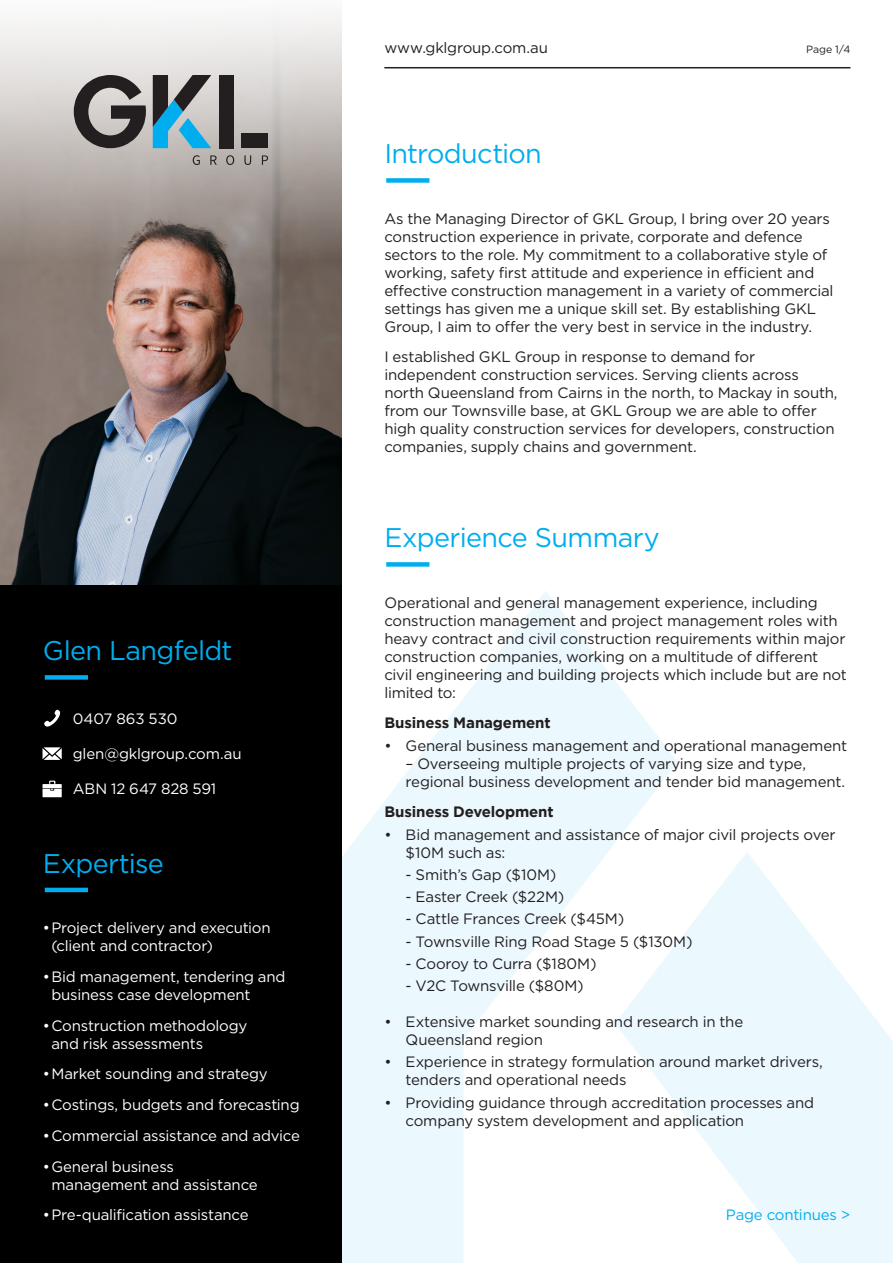
<style>
.page{position:relative;width:893px;height:1263px;background:#fff}
.page>*{position:absolute;margin:0;border:0;box-sizing:border-box;transform-origin:0 0}
.Section_Title{font:27px "Gotham";letter-spacing:-.025em;color:#00aeef}
._9pts_Regular_Left{font:15px/18px "Gotham";letter-spacing:-.015em;color:#231f20}
._9pts_Regular_Left-2{font:15px/18px "Gotham";letter-spacing:-.015em;color:#fff}
._9pts_Regular_Left-3{font:700 15px "Gotham";letter-spacing:-.01em;color:#231f20}
._9pts_Regular_Left-4{font:15px "Gotham";letter-spacing:-.015em;color:#00aeef}
._9pts_Regular_Left-5{font:10.5px "Gotham";color:#231f20}
</style>
<div class="page">
<svg style="left:678px;top:852px;width:215px;height:411px;fill:#ebf8fd"></svg>
<svg style="left:342px;top:591px;width:336px;height:672px;fill:#ebf8fd"></svg>
<div style="left:386px;top:178px;width:43px;height:5px;background:#00aeef"></div>
<div style="left:0;top:390px;width:342px;height:873px;background:#000001"></div>
<img style="left:0;top:263px;width:342px;height:322px">
<svg style="left:0;top:14px;width:342px;height:249px"></svg>
<div style="left:219px;top:75px;width:15px;height:73px;background:#231f20"></div>
<div style="left:241px;top:134px;width:27px;height:14px;background:#231f20"></div>
<svg style="left:74px;top:75px;width:72px;height:73px"></svg>
<svg style="left:153px;top:75px;width:58px;height:73px"></svg>
<svg style="left:193px;top:155px;width:7px;height:10px"></svg>
<svg style="left:210px;top:155px;width:7px;height:10px"></svg>
<svg style="left:226px;top:155px;width:8px;height:10px"></svg>
<svg style="left:244px;top:155px;width:7px;height:10px"></svg>
<svg style="left:262px;top:155px;width:6px;height:10px"></svg>
<svg style="left:44px;top:709px;width:17px;height:18px"></svg>
<svg style="left:43px;top:747px;width:19px;height:13px"></svg>
<svg style="left:43px;top:781px;width:19px;height:16px"></svg>
<hr style="left:45px;top:888px;width:43px;height:4px;background:#00aeef">
<div style="left:45px;top:675px;width:43px;height:5px;background:#00aeef"></div>
<div style="left:386px;top:562px;width:43px;height:5px;background:#00aeef"></div>
<hr style="left:384px;top:67px;width:466px;height:1px;background:#231f20">
<p class="Section_Title" style="left:43px;top:636px;width:191px">Glen Langfeldt</p>
<p class="_9pts_Regular_Left-2" style="left:73px;top:709px;width:106px">0407 863 530</p>
<p class="_9pts_Regular_Left-2" style="left:73px;top:744px;width:170px">glen@gklgroup.com.au</p>
<p class="_9pts_Regular_Left-2" style="left:73px;top:780px;width:145px">ABN 12 647 828 591</p>
<p class="Section_Title" style="left:43px;top:848px;width:122px">Expertise</p>
<p class="_9pts_Regular_Left-2" style="left:51px;top:918px;width:221px;text-indent:-9px">•Project delivery and execution (client and contractor)</p>
<p class="_9pts_Regular_Left-2" style="left:51px;top:967px;width:236px;text-indent:-9px">•Bid management, tendering and business case development</p>
<p class="_9pts_Regular_Left-2" style="left:51px;top:1016px;width:197px;text-indent:-9px">•Construction methodology and risk assessments</p>
<p class="_9pts_Regular_Left-2" style="left:43px;top:1065px;width:226px">•Market sounding and strategy</p>
<p class="_9pts_Regular_Left-2" style="left:43px;top:1095px;width:258px">•Costings, budgets and forecasting</p>
<p class="_9pts_Regular_Left-2" style="left:43px;top:1126px;width:259px">•Commercial assistance and advice</p>
<p class="_9pts_Regular_Left-2" style="left:51px;top:1157px;width:208px;text-indent:-9px">•General business management and assistance</p>
<p class="_9pts_Regular_Left-2" style="left:43px;top:1206px;width:207px">•Pre-qualification assistance</p>
<p class="_9pts_Regular_Left" style="left:384px;top:39px;width:165px">www.gklgroup.com.au</p>
<p class="_9pts_Regular_Left-5" style="left:806px;top:44px;width:46px">Page 1/4</p>
<p class="Section_Title" style="left:384px;top:139px;width:159px">Introduction</p>
<p class="_9pts_Regular_Left" style="left:384px;top:209px;width:451px">As the Managing Director of GKL Group, I bring over 20 years construction experience in private, corporate and defence sectors to the role. My commitment to a collaborative style of working, safety first attitude and experience in efficient and effective construction management in a variety of commercial settings has given me a unique skill set. By establishing GKL Group, I aim to offer the very best in service in the industry.</p>
<p class="_9pts_Regular_Left" style="left:384px;top:348px;width:455px">I established GKL Group in response to demand for independent construction services. Serving clients across north Queensland from Cairns in the north, to Mackay in south, from our Townsville base, at GKL Group we are able to offer high quality construction services for developers, construction companies, supply chains and government.</p>
<p class="Section_Title" style="left:384px;top:523px;width:277px">Experience Summary</p>
<p class="_9pts_Regular_Left" style="left:384px;top:593px;width:464px">Operational and general management experience, including construction management and project management roles with heavy contract and civil construction requirements within major construction companies, working on a multitude of different civil engineering and building projects which include but are not limited to:</p>
<p class="_9pts_Regular_Left-3" style="left:384px;top:714px;width:168px">Business Management</p>
<p class="_9pts_Regular_Left" style="left:384px;top:736px;width:464px">• General business management and operational management</p>
<p class="_9pts_Regular_Left" style="left:406px;top:754px;width:441px">– Overseeing multiple projects of varying size and type, regional business development and tender bid management.</p>
<p class="_9pts_Regular_Left-3" style="left:384px;top:803px;width:171px">Business Development</p>
<p class="_9pts_Regular_Left" style="left:406px;top:825px;width:432px;text-indent:-21px">• Bid management and assistance of major civil projects over $10M such as:</p>
<p class="_9pts_Regular_Left" style="left:406px;top:865px;width:152px">- Smith’s Gap ($10M)</p>
<p class="_9pts_Regular_Left" style="left:406px;top:888px;width:160px">- Easter Creek ($22M)</p>
<p class="_9pts_Regular_Left" style="left:406px;top:910px;width:220px">- Cattle Frances Creek ($45M)</p>
<p class="_9pts_Regular_Left" style="left:406px;top:932px;width:288px">- Townsville Ring Road Stage 5 ($130M)</p>
<p class="_9pts_Regular_Left" style="left:406px;top:954px;width:192px">- Cooroy to Curra ($180M)</p>
<p class="_9pts_Regular_Left" style="left:406px;top:977px;width:180px">- V2C Townsville ($80M)</p>
<p class="_9pts_Regular_Left" style="left:406px;top:1013px;width:339px;text-indent:-21px">• Extensive market sounding and research in the<br>Queensland region</p>
<p class="_9pts_Regular_Left" style="left:406px;top:1053px;width:419px;text-indent:-21px">• Experience in strategy formulation around market drivers, tenders and operational needs</p>
<p class="_9pts_Regular_Left" style="left:406px;top:1093px;width:410px;text-indent:-21px">• Providing guidance through accreditation processes and company system development and application</p>
<p class="_9pts_Regular_Left-4" style="left:726px;top:1207px;width:126px">Page continues &gt;</p>
</div>
